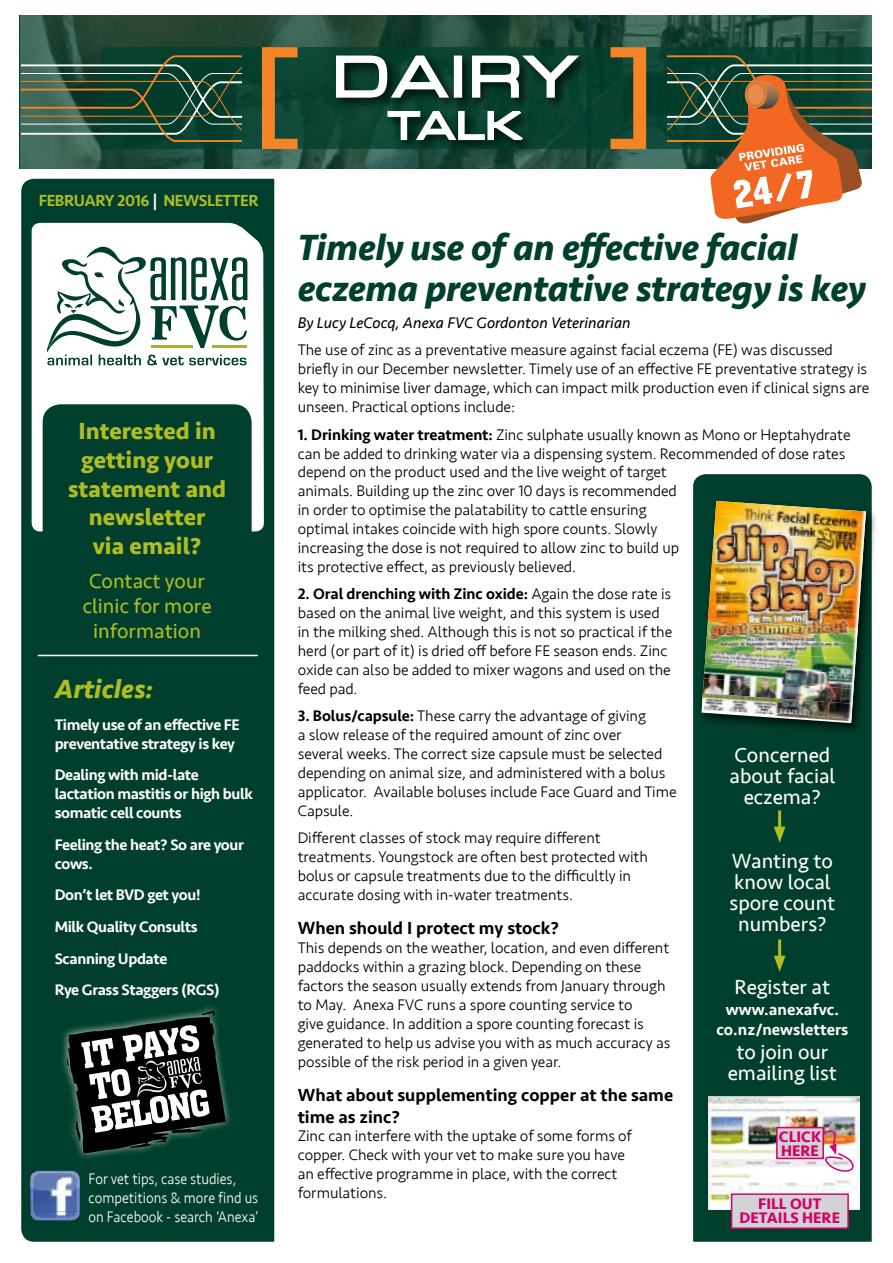
<style>
.page{position:relative;width:893px;height:1263px;background:#fff}
.page>*{position:absolute;margin:0;border:0;box-sizing:border-box;transform-origin:0 0}
.t1{font:54px "Eurostile Extended";letter-spacing:.05em;color:#fff}
.t2{font:italic 700 37.5px/40.5px "Seravek";letter-spacing:-.01em;color:#003f2d}
.t3{font:36px "Eurostile Extended";color:#fff}
.t4{font:italic 700 27px "Seravek";color:#afbc22}
.t5{font:700 24px/28.8px "Seravek";color:#afbc22;text-align:center}
.t6{font:21px/21px "Seravek";color:#fff;text-align:center}
.t7{font:21px/25.2px "Seravek";color:#afbc22;text-align:center}
.t8{font:500 18px/21.6px "Seravek";color:#000}
.t9{font:500 16.5px/19.8px "Seravek";color:#fff;text-align:center}
.t10{font:500 16.5px "Seravek";letter-spacing:-.025em;color:#afbc22}
.t11{font:300 15.75px/18.9px "Seravek";letter-spacing:-.005em;color:#000}
.t12{font:500 15.75px/18.9px "Seravek";letter-spacing:-.025em;color:#fff}
.t13{font:300 15.75px/18.9px "Seravek";color:#fff;scale:.9 1}
.t14{font:italic 15.75px "Seravek";color:#000}
.t15{font:700 15.75px/13.5px "Seravek";color:#d7006d}
.s1{color:#fff}
.s2{font-weight:500}
</style>
<div class="page">
<div style="left:21px;top:179px;width:253px;height:1063px;background:#003f2d"></div>
<svg style="left:19px;top:16px;width:853px;height:153px;background:#285041"></svg>
<div style="left:101px;top:48px;width:771px;height:101px;background:#084130"></div>
<svg style="left:32px;top:223px;width:232px;height:308px"></svg>
<svg style="left:610px;top:47px;width:36px;height:102px"></svg>
<svg style="left:21px;top:54px;width:221px;height:89px"></svg>
<svg style="left:262px;top:47px;width:36px;height:102px"></svg>
<img style="left:30px;top:1171px;width:50px;height:49px">
<div style="left:333px;top:53px;width:258px;height:99px;background:#000;opacity:.75"></div>
<svg style="left:334px;top:53px;width:118px;height:47px"></svg>
<div style="left:454px;top:56px;width:8px;height:42px;border:3px solid #fff"></div>
<svg style="left:470px;top:54px;width:113px;height:45px"></svg>
<svg style="left:386px;top:108px;width:138px;height:34px"></svg>
<div style="left:43px;top:404px;width:209px;height:256px;background:#003f2d;border-radius:18px"></div>
<svg style="left:47px;top:247px;width:215px;height:118px"></svg>
<svg style="left:55px;top:1002px;width:181px;height:160px;background:#314b43"></svg>
<hr style="left:38px;top:655px;width:220px;height:1px;background:#fff">
<svg style="left:667px;top:54px;width:205px;height:170px"></svg>
<div style="left:693px;top:474px;width:179px;height:768px;background:#003f2d"></div>
<div style="left:698px;top:497px;width:180px;height:239px;background:#000;opacity:.75"></div>
<svg style="left:701px;top:501px;width:165px;height:222px;background:#033526"></svg>
<img style="left:715px;top:501px;width:151px;height:25px">
<img style="left:714px;top:516px;width:151px;height:25px">
<img style="left:713px;top:530px;width:151px;height:26px">
<img style="left:712px;top:545px;width:151px;height:26px">
<img style="left:711px;top:560px;width:151px;height:25px">
<img style="left:710px;top:575px;width:151px;height:25px">
<img style="left:709px;top:590px;width:151px;height:25px">
<img style="left:708px;top:604px;width:151px;height:26px">
<img style="left:707px;top:619px;width:151px;height:25px">
<img style="left:706px;top:634px;width:151px;height:25px">
<img style="left:705px;top:649px;width:151px;height:25px">
<img style="left:704px;top:664px;width:150px;height:25px">
<img style="left:703px;top:678px;width:150px;height:26px">
<img style="left:702px;top:693px;width:150px;height:25px">
<img style="left:702px;top:708px;width:149px;height:13px">
<hr style="left:778px;top:810px;width:3px;height:22px;background:#afbc22">
<svg style="left:774px;top:827px;width:11px;height:16px"></svg>
<hr style="left:778px;top:939px;width:3px;height:22px;background:#afbc22">
<svg style="left:774px;top:956px;width:11px;height:16px"></svg>
<img style="left:708px;top:1096px;width:151px;height:114px">
<div style="left:776px;top:1127px;width:48px;height:32px;background:#d1d3d4;border:2px solid #d7006d"></div>
<div style="left:731px;top:1193px;width:118px;height:36px;background:#d1d3d4;border:2px solid #d7006d"></div>
<svg style="left:820px;top:1125px;width:34px;height:50px"></svg>
<p class="t10" style="left:39px;top:190px;width:221px">FEBRUARY 2016 <span class="s1">|</span> NEWSLETTER</p>
<h3 class="t5" style="left:68px;top:416px;width:160px">Interested in getting your statement and newsletter<br>via email?</h3>
<h3 class="t7" style="left:83px;top:568px;width:130px">Contact your clinic for more information</h3>
<h3 class="t4" style="left:55px;top:666px;width:100px">Articles:</h3>
<p class="t12" style="left:55px;top:715px;width:187px">Timely use of an effective FE preventative strategy is key</p>
<p class="t12" style="left:55px;top:766px;width:200px">Dealing with mid-late lactation mastitis or high bulk somatic cell counts</p>
<p class="t12" style="left:55px;top:835px;width:191px">Feeling the heat? So are your cows.</p>
<p class="t12" style="left:55px;top:879px;width:167px;line-height:31.7px">Don’t let BVD get you!<br>Milk Quality Consults<br>Scanning Update<br>Rye Grass Staggers (RGS)</p>
<p class="t13" style="left:89px;top:1170px;width:190px">For vet tips, case studies, competitions &amp; more find us on Facebook - search ‘Anexa’</p>
<h1 class="t1" style="left:333px;top:40px;width:246px">DAIRY</h1>
<h3 class="t3" style="left:388px;top:101px;width:134px">TALK</h3>
<h2 class="t2" style="left:298px;top:226px;width:569px">Timely use of an effective facial eczema preventative strategy is key</h2>
<p class="t14" style="left:298px;top:310px;width:334px">By Lucy LeCocq, Anexa FVC Gordonton Veterinarian</p>
<p class="t11" style="left:298px;top:341px;width:573px">The use of zinc as a preventative measure against facial eczema (FE) was discussed briefly in our December newsletter. Timely use of an effective FE preventative strategy is key to minimise liver damage, which can impact milk production even if clinical signs are unseen. Practical options include:</p>
<p class="t11" style="left:298px;top:425px;width:554px"><span class="s2">1. Drinking water treatment:</span> Zinc sulphate usually known as Mono or Heptahydrate can be added to drinking water via a dispensing system. Recommended of dose rates depend on the product used and the live weight of target<br>animals. Building up the zinc over 10 days is recommended<br>in order to optimise the palatability to cattle ensuring<br>optimal intakes coincide with high spore counts. Slowly<br>increasing the dose is not required to allow zinc to build up<br>its protective effect, as previously believed.</p>
<p class="t11" style="left:298px;top:585px;width:376px"><span class="s2">2. Oral drenching with Zinc oxide:</span> Again the dose rate is based on the animal live weight, and this system is used in the milking shed. Although this is not so practical if the herd (or part of it) is dried off before FE season ends. Zinc oxide can also be added to mixer wagons and used on the feed pad.</p>
<p class="t11" style="left:298px;top:707px;width:380px"><span class="s2">3. Bolus/capsule:</span> These carry the advantage of giving<br>a slow release of the required amount of zinc over<br>several weeks. The correct size capsule must be selected depending on animal size, and administered with a bolus applicator. Available boluses include Face Guard and Time Capsule.</p>
<p class="t11" style="left:298px;top:829px;width:352px">Different classes of stock may require different treatments. Youngstock are often best protected with bolus or capsule treatments due to the difficultly in accurate dosing with in-water treatments.</p>
<p class="t8" style="left:298px;top:917px;width:263px">When should I protect my stock?</p>
<p class="t11" style="left:298px;top:939px;width:374px">This depends on the weather, location, and even different paddocks within a grazing block. Depending on these factors the season usually extends from January through to May. Anexa FVC runs a spore counting service to<br>give guidance. In addition a spore counting forecast is generated to help us advise you with as much accuracy as possible of the risk period in a given year.</p>
<p class="t8" style="left:298px;top:1084px;width:377px">What about supplementing copper at the same time as zinc?</p>
<p class="t11" style="left:298px;top:1127px;width:336px">Zinc can interfere with the uptake of some forms of copper. Check with your vet to make sure you have an effective programme in place, with the correct formulations.</p>
<h3 class="t6" style="left:729px;top:744px;width:107px">Concerned about facial eczema?</h3>
<h3 class="t6" style="left:729px;top:850px;width:107px">Wanting to know local spore count numbers?</h3>
<h3 class="t6" style="left:734px;top:976px;width:97px">Register at</h3>
<p class="t9" style="left:716px;top:1000px;width:134px">www.anexafvc. co.nz/newsletters</p>
<h3 class="t6" style="left:728px;top:1041px;width:111px">to join our emailing list</h3>
<p class="t15" style="left:779px;top:1130px;width:44px">CLICK<br>HERE</p>
<p class="t15" style="left:740px;top:1197px;width:102px;text-align:center">FILL OUT<br>DETAILS HERE</p>
</div>
